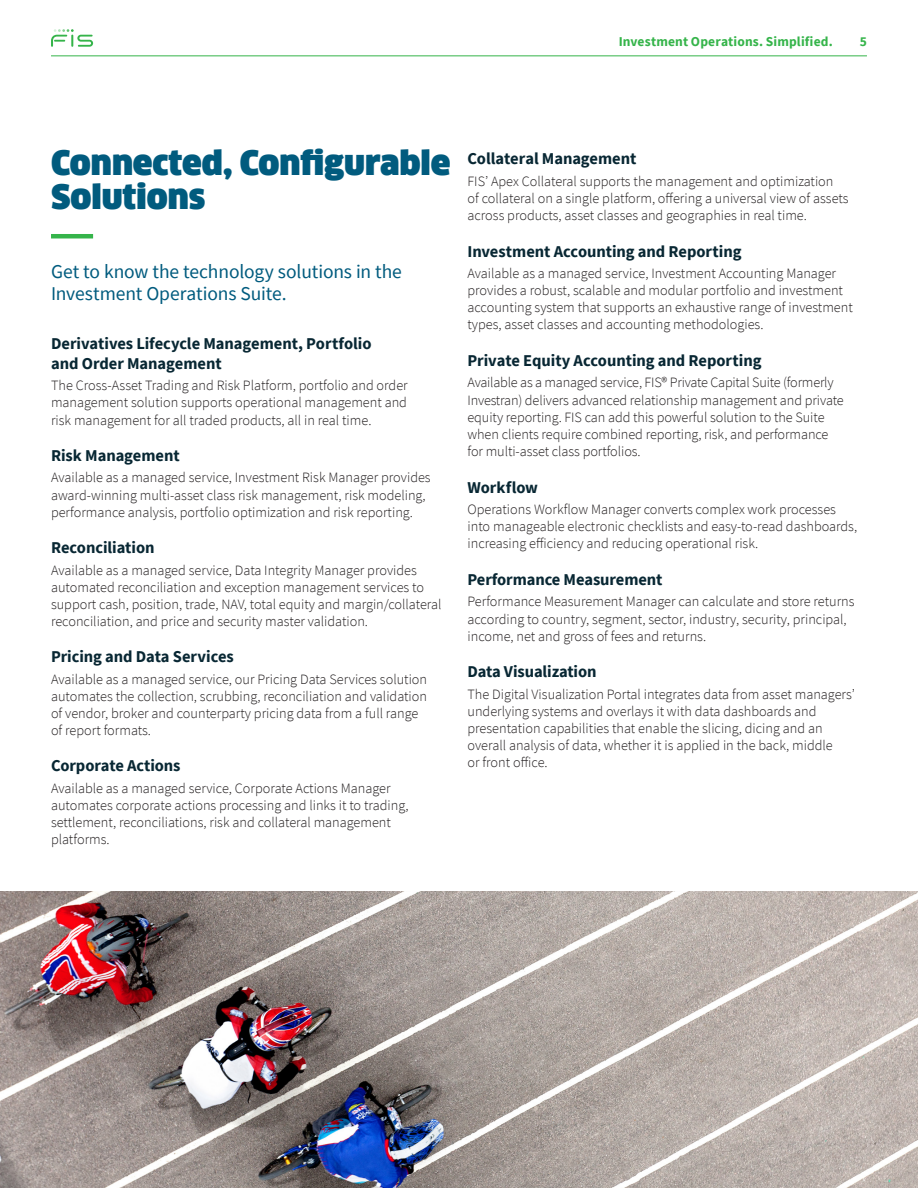
<style>
.page{position:relative;width:918px;height:1188px;background:#fff}
.page>*{position:absolute;margin:0;border:0;box-sizing:border-box;transform-origin:0 0}
.B_HEAD{font:900 33px/34.5px "Clan Offc Pro";color:#015b7e}
.B_HEAD-2{font:19.5px/22.5px "Source Sans Pro";letter-spacing:-.005em;color:#015b7e}
.A_HEAD{font:700 16.5px/19.8px "Source Sans Pro";letter-spacing:-.005em;color:#082733}
.BODY{font:300 14.25px/17.1px "Source Sans Pro";color:#231f20}
.t1{font:700 13.5px "Source Sans Pro";letter-spacing:.01em;color:#35b44a}
</style>
<div class="page">
<hr style="left:51px;top:55px;width:816px;height:1px;background:#35b44a">
<svg style="left:51px;top:29px;width:42px;height:18px"></svg>
<hr style="left:51px;top:234px;width:42px;height:4px;background:#35b44a">
<img style="left:0;top:891px;width:918px;height:297px">
<p class="t1" style="left:619px;top:33px;width:216px">Investment Operations. Simplified.</p>
<p class="t1" style="left:860px;top:33px;width:9px">5</p>
<p class="B_HEAD" style="left:51px;top:146px;width:401px">Connected, Configurable<br>Solutions</p>
<p class="B_HEAD-2" style="left:51px;top:260px;width:352px">Get to know the technology solutions in the<br>Investment Operations Suite.</p>
<p class="A_HEAD" style="left:51px;top:334px;width:322px">Derivatives Lifecycle Management, Portfolio and Order Management</p>
<p class="BODY" style="left:51px;top:377px;width:358px;text-align:justify">The Cross-Asset Trading and Risk Platform, portfolio and order management solution supports operational management and risk management for all traded products, all in real time.</p>
<p class="A_HEAD" style="left:51px;top:445px;width:130px">Risk Management</p>
<p class="BODY" style="left:51px;top:469px;width:381px">Available as a managed service, Investment Risk Manager provides award-winning multi-asset class risk management, risk modeling, performance analysis, portfolio optimization and risk reporting.</p>
<p class="A_HEAD" style="left:51px;top:538px;width:105px">Reconciliation</p>
<p class="BODY" style="left:51px;top:561px;width:392px">Available as a managed service, Data Integrity Manager provides automated reconciliation and exception management services to support cash, position, trade, NAV, total equity and margin/collateral reconciliation, and price and security master validation.</p>
<p class="A_HEAD" style="left:51px;top:647px;width:184px">Pricing and Data Services</p>
<p class="BODY" style="left:51px;top:670px;width:378px">Available as a managed service, our Pricing Data Services solution automates the collection, scrubbing, reconciliation and validation of vendor, broker and counterparty pricing data from a full range of report formats.</p>
<p class="A_HEAD" style="left:51px;top:756px;width:131px">Corporate Actions</p>
<p class="BODY" style="left:51px;top:780px;width:359px">Available as a managed service, Corporate Actions Manager automates corporate actions processing and links it to trading, settlement, reconciliations, risk and collateral management platforms.</p>
<p class="A_HEAD" style="left:468px;top:149px;width:170px">Collateral Management</p>
<p class="BODY" style="left:468px;top:172px;width:383px">FIS’ Apex Collateral supports the management and optimization<br>of collateral on a single platform, offering a universal view of assets across products, asset classes and geographies in real time.</p>
<p class="A_HEAD" style="left:468px;top:241px;width:276px">Investment Accounting and Reporting</p>
<p class="BODY" style="left:468px;top:265px;width:387px">Available as a managed service, Investment Accounting Manager provides a robust, scalable and modular portfolio and investment accounting system that supports an exhaustive range of investment types, asset classes and accounting methodologies.</p>
<p class="A_HEAD" style="left:468px;top:351px;width:296px">Private Equity Accounting and Reporting</p>
<p class="BODY" style="left:468px;top:374px;width:378px">Available as a managed service, FIS® Private Capital Suite (formerly Investran) delivers advanced relationship management and private equity reporting. FIS can add this powerful solution to the Suite when clients require combined reporting, risk, and performance for multi-asset class portfolios.</p>
<p class="A_HEAD" style="left:468px;top:477px;width:72px">Workflow</p>
<p class="BODY" style="left:468px;top:501px;width:391px">Operations Workflow Manager converts complex work processes into manageable electronic checklists and easy-to-read dashboards, increasing efficiency and reducing operational risk.</p>
<p class="A_HEAD" style="left:468px;top:569px;width:197px">Performance Measurement</p>
<p class="BODY" style="left:468px;top:593px;width:389px">Performance Measurement Manager can calculate and store returns according to country, segment, sector, industry, security, principal, income, net and gross of fees and returns.</p>
<p class="A_HEAD" style="left:468px;top:662px;width:131px">Data Visualization</p>
<p class="BODY" style="left:468px;top:686px;width:389px">The Digital Visualization Portal integrates data from asset managers’ underlying systems and overlays it with data dashboards and presentation capabilities that enable the slicing, dicing and an overall analysis of data, whether it is applied in the back, middle<br>or front office.</p>
</div>
